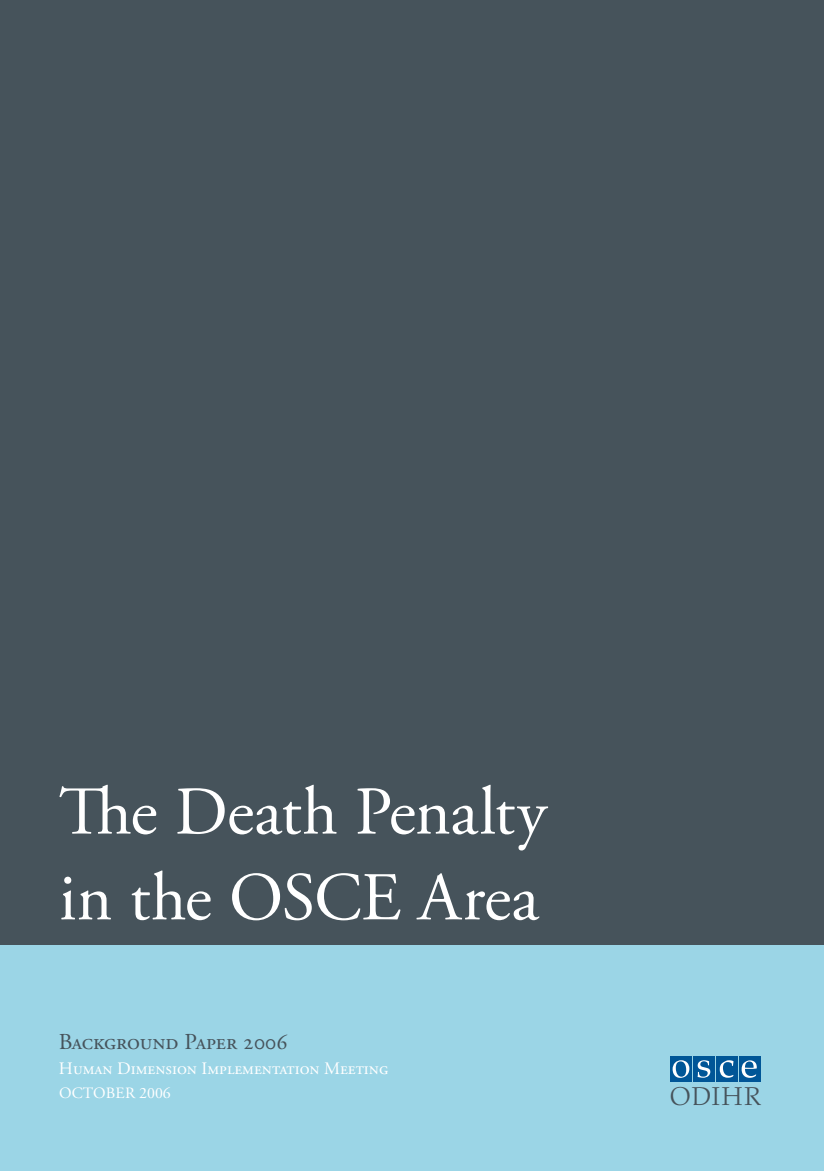
<style>
.page{position:relative;width:824px;height:1171px;background:#fff}
.page>*{position:absolute;margin:0;border:0;box-sizing:border-box;transform-origin:0 0}
.t1{font:68.25px/85.8px "Adobe Garamond Pro";letter-spacing:-.015em;color:#fff}
.t2{font:300 25.9px "Palatino";letter-spacing:.055em;color:#46535b}
.t3{font:22.75px "Adobe Garamond Pro";color:#46535b}
.t4{font:17.5px "Adobe Garamond Pro";color:#fff}
.t5{font:15.75px "Adobe Garamond Pro";color:#fff}
</style>
<div class="page">
<div style="left:0;top:0;width:823px;height:945px;background:#46535b"></div>
<div style="left:0;top:945px;width:823px;height:226px;background:#9bd5e6"></div>
<div style="left:670px;top:1056px;width:21px;height:25px;background:#005697"></div>
<div style="left:693px;top:1056px;width:21px;height:25px;background:#005697"></div>
<div style="left:716px;top:1056px;width:21px;height:25px;background:#005697"></div>
<div style="left:738px;top:1056px;width:22px;height:25px;background:#005697"></div>
<svg style="left:741px;top:1060px;width:15px;height:18px"></svg>
<svg style="left:719px;top:1060px;width:14px;height:17px"></svg>
<svg style="left:697px;top:1060px;width:13px;height:17px"></svg>
<svg style="left:672px;top:1060px;width:17px;height:18px"></svg>
<h1 class="t1" style="left:59px;top:771px;width:489px">The Death Penalty in the OSCE Area</h1>
<h3 class="t3" style="left:59px;top:1028px;width:230px">Background Paper 2006</h3>
<p class="t4" style="left:59px;top:1058px;width:331px">Human Dimension Implementation Meeting</p>
<p class="t5" style="left:59px;top:1084px;width:25px">October</p>
<p class="t5" style="left:139px;top:1084px;width:33px">2006</p>
<h2 class="t2" style="left:669px;top:1081px;width:92px">ODIHR</h2>
</div>
